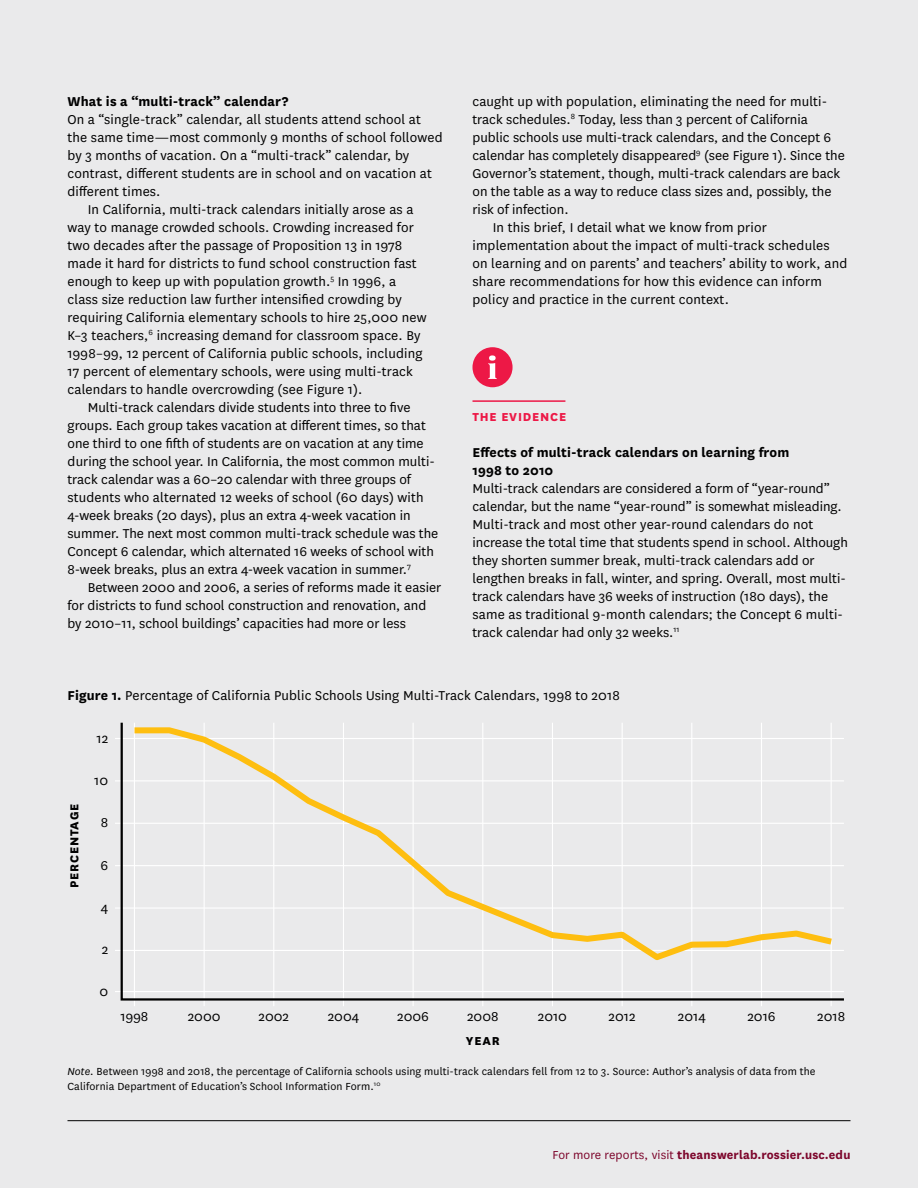
<style>
.page{position:relative;width:918px;height:1188px;background:#eaeaeb}
.page>*{position:absolute;margin:0;border:0;box-sizing:border-box;transform-origin:0 0}
.BODY_COPY_indent{font:15px/18px "National";color:#000}
.BODY_COPY_no_indent{font:15px/18px "National";color:#000}
.SUBHEADS{font:700 15px/18px "National";letter-spacing:.01em;color:#000}
.t1{font:700 13.5px "National";letter-spacing:.01em;color:#7d062c}
.t2{font:800 13.5px "National";letter-spacing:.06em;color:#000}
.SLUGS{font:800 13.5px "National";letter-spacing:.06em;color:#ed1846}
.NOTATION{font:12px/15px "National";letter-spacing:.01em;color:#000}
.s1{font-weight:700}
.s2{font-style:italic}
.s3{font-weight:400}
</style>
<div class="page">
<hr style="left:68px;top:1120px;width:782px;height:1px;background:#000">
<hr style="left:472px;top:400px;width:93px;height:2px;background:#ed1846">
<div style="left:472px;top:347px;width:41px;height:40px;background:#ed1846;border-radius:50%"></div>
<svg style="left:488px;top:355px;width:9px;height:24px"></svg>
<hr style="left:115px;top:950px;width:729px;height:1px;background:#fff">
<hr style="left:115px;top:991px;width:729px;height:1px;background:#fff">
<hr style="left:115px;top:907px;width:729px;height:2px;background:#fff">
<hr style="left:115px;top:865px;width:729px;height:1px;background:#fff">
<hr style="left:115px;top:823px;width:729px;height:1px;background:#fff">
<hr style="left:115px;top:780px;width:729px;height:1px;background:#fff">
<hr style="left:115px;top:738px;width:729px;height:1px;background:#fff">
<hr style="left:134px;top:723px;width:1px;height:283px;background:#fff">
<hr style="left:204px;top:723px;width:1px;height:283px;background:#fff">
<hr style="left:273px;top:723px;width:1px;height:283px;background:#fff">
<hr style="left:343px;top:723px;width:1px;height:283px;background:#fff">
<hr style="left:413px;top:723px;width:1px;height:283px;background:#fff">
<hr style="left:482px;top:723px;width:1px;height:283px;background:#fff">
<hr style="left:552px;top:723px;width:1px;height:283px;background:#fff">
<hr style="left:622px;top:723px;width:1px;height:283px;background:#fff">
<hr style="left:691px;top:723px;width:1px;height:283px;background:#fff">
<hr style="left:761px;top:723px;width:1px;height:283px;background:#fff">
<hr style="left:831px;top:723px;width:1px;height:283px;background:#fff">
<svg style="left:119px;top:722px;width:725px;height:279px"></svg>
<svg style="left:129px;top:724px;width:709px;height:240px"></svg>
<p class="SUBHEADS" style="left:68px;top:91px;width:222px">What is a “multi-track” calendar?</p>
<p class="BODY_COPY_no_indent" style="left:68px;top:109px;width:377px">On a “single-track” calendar, all students attend school at the same time—most commonly 9 months of school followed by 3 months of vacation. On a “multi-track” calendar, by contrast, different students are in school and on vacation at different times.</p>
<p class="BODY_COPY_indent" style="left:68px;top:199px;width:361px;text-indent:20px">In California, multi-track calendars initially arose as a way to manage crowded schools. Crowding increased for two decades after the passage of Proposition 13 in 1978 made it hard for districts to fund school construction fast enough to keep up with population growth.<sup>5</sup> In 1996, a class size reduction law further intensified crowding by requiring California elementary schools to hire 25,000 new K–3 teachers,<sup>6</sup> increasing demand for classroom space. By 1998–99, 12 percent of California public schools, including 17 percent of elementary schools, were using multi-track calendars to handle overcrowding (see Figure 1).</p>
<p class="BODY_COPY_indent" style="left:68px;top:397px;width:372px;text-indent:20px">Multi-track calendars divide students into three to five groups. Each group takes vacation at different times, so that one third to one fifth of students are on vacation at any time during the school year. In California, the most common multi&shy;track calendar was a 60–20 calendar with three groups of students who alternated 12 weeks of school (60 days) with 4-week breaks (20 days), plus an extra 4-week vacation in summer. The next most common multi-track schedule was the Concept 6 calendar, which alternated 16 weeks of school with 8-week breaks, plus an extra 4-week vacation in summer.<sup>7</sup></p>
<p class="BODY_COPY_indent" style="left:68px;top:577px;width:375px;text-indent:20px">Between 2000 and 2006, a series of reforms made it easier for districts to fund school construction and renovation, and by 2010–11, school buildings’ capacities had more or less</p>
<p class="BODY_COPY_indent" style="left:472px;top:91px;width:374px">caught up with population, eliminating the need for multi&shy;track schedules.<sup>8</sup> Today, less than 3 percent of California public schools use multi-track calendars, and the Concept 6 calendar has completely disappeared<sup>9</sup> (see Figure 1). Since the Governor’s statement, though, multi-track calendars are back on the table as a way to reduce class sizes and, possibly, the risk of infection.</p>
<p class="BODY_COPY_indent" style="left:472px;top:217px;width:376px;text-indent:20px">In this brief, I detail what we know from prior implementation about the impact of multi-track schedules on learning and on parents’ and teachers’ ability to work, and share recommendations for how this evidence can inform policy and practice in the current context.</p>
<p class="SLUGS" style="left:472px;top:407px;width:95px">THE EVIDENCE</p>
<p class="SUBHEADS" style="left:472px;top:443px;width:318px">Effects of multi-track calendars on learning from<br>1998 to 2010</p>
<p class="BODY_COPY_no_indent" style="left:472px;top:479px;width:377px">Multi-track calendars are considered a form of “year-round” calendar, but the name “year-round” is somewhat misleading.<br>Multi-track and most other year-round calendars do not increase the total time that students spend in school. Although they shorten summer break, multi-track calendars add or lengthen breaks in fall, winter, and spring. Overall, most multi&shy;track calendars have 36 weeks of instruction (180 days), the same as traditional 9-month calendars; the Concept 6 multi&shy;track calendar had only 32 weeks.<sup>11</sup></p>
<p class="BODY_COPY_no_indent" style="left:68px;top:685px;width:554px"><span class="s1">Figure 1.</span> Percentage of California Public Schools Using Multi-Track Calendars, 1998 to 2018</p>
<p class="t2" style="left:65px;top:888px;width:86px;rotate:-90deg">PERCENTAGE</p>
<p class="BODY_COPY_indent" style="left:96px;top:728px;width:13px">12</p>
<p class="BODY_COPY_indent" style="left:94px;top:771px;width:15px">10</p>
<p class="BODY_COPY_indent" style="left:101px;top:813px;width:9px">8</p>
<p class="BODY_COPY_indent" style="left:101px;top:855px;width:9px">6</p>
<p class="BODY_COPY_indent" style="left:101px;top:898px;width:9px">4</p>
<p class="BODY_COPY_indent" style="left:102px;top:940px;width:8px">2</p>
<p class="BODY_COPY_indent" style="left:99px;top:981px;width:10px">0</p>
<p class="BODY_COPY_indent" style="left:121px;top:1007px;width:29px">1998</p>
<p class="BODY_COPY_indent" style="left:188px;top:1007px;width:34px">2000</p>
<p class="BODY_COPY_indent" style="left:258px;top:1007px;width:32px">2002</p>
<p class="BODY_COPY_indent" style="left:328px;top:1007px;width:33px">2004</p>
<p class="BODY_COPY_indent" style="left:397px;top:1007px;width:33px">2006</p>
<p class="BODY_COPY_indent" style="left:467px;top:1007px;width:33px">2008</p>
<p class="BODY_COPY_indent" style="left:538px;top:1007px;width:31px">2010</p>
<p class="BODY_COPY_indent" style="left:609px;top:1007px;width:29px">2012</p>
<p class="BODY_COPY_indent" style="left:678px;top:1007px;width:29px">2014</p>
<p class="BODY_COPY_indent" style="left:747px;top:1007px;width:30px">2016</p>
<p class="BODY_COPY_indent" style="left:817px;top:1007px;width:29px">2018</p>
<p class="t2" style="left:466px;top:1031px;width:35px">YEAR</p>
<p class="NOTATION" style="left:68px;top:1064px;width:750px"><span class="s2">Note.</span> Between 1998 and 2018, the percentage of California schools using multi-track calendars fell from 12 to 3. Source: Author’s analysis of data from the<br>California Department of Education’s School Information Form.<sup>10</sup></p>
<p class="t1" style="left:552px;top:1146px;width:300px"><span class="s3">For more reports, visit</span> theanswerlab.rossier.usc.edu</p>
</div>
